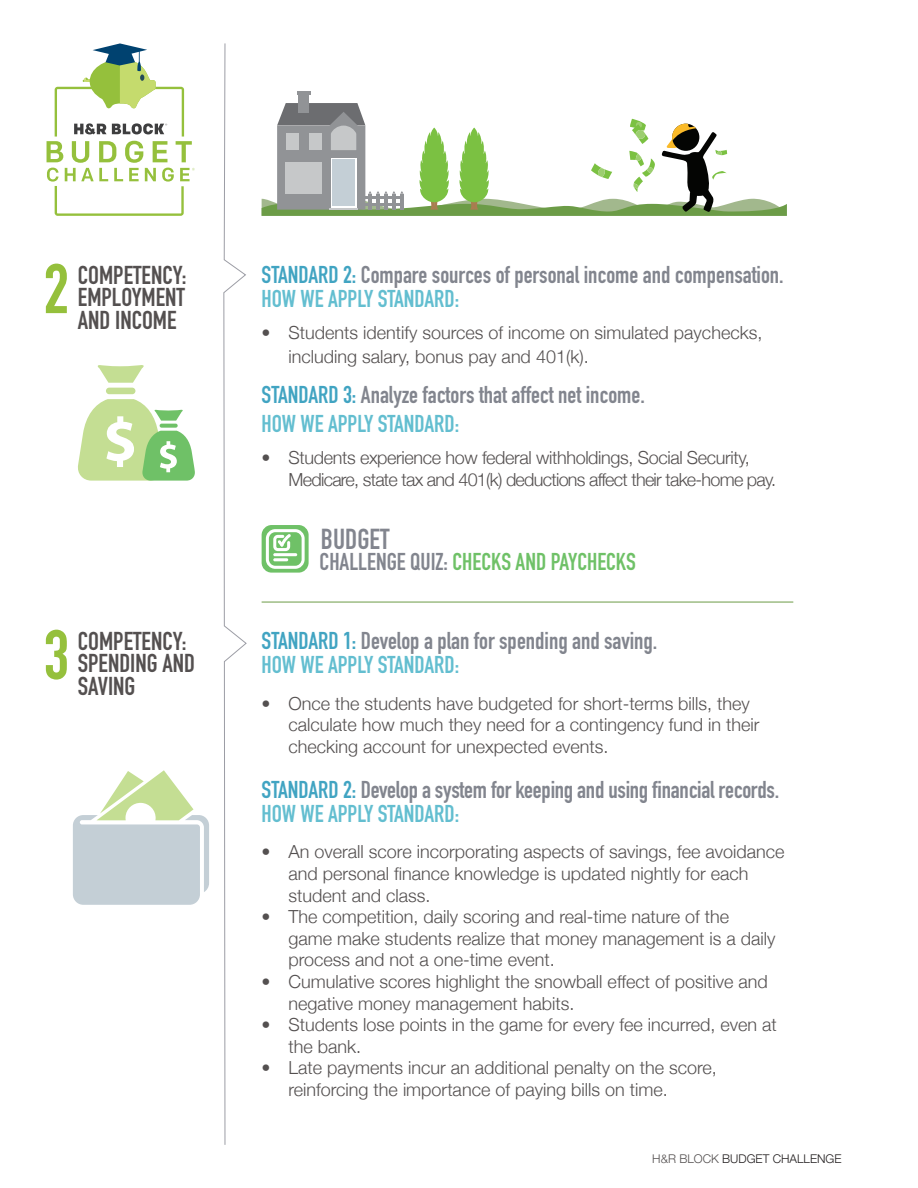
<style>
.page{position:relative;width:918px;height:1188px;background:#fff}
.page>*{position:absolute;margin:0;border:0;box-sizing:border-box;transform-origin:0 0}
.t1{font:69px "DIN Engschrift";color:#95c03c}
.t2{font:28.5px "DIN Engschrift";color:#82858e}
.t3{font:25.5px/22.5px "DIN Engschrift";color:#545050;text-align:justify}
.t4{font:24px/24px "DIN Engschrift";color:#82858e}
.t5{font:24px "DIN Engschrift";color:#6fc167}
.t6{font:300 18px/21.6px "Helvetica Neue";color:#545050}
.t7{font:300 18px/21.6px "Helvetica Neue";letter-spacing:-.02em;color:#545050}
.t8{font:300 12px "Helvetica Neue";color:#231f20}
.s1{color:#41a4c2}
.s2{color:#63bed0}
.s3{color:#82858e}
.s4{color:#545050}
</style>
<div class="page">
<svg style="left:223px;top:43px;width:24px;height:1102px"></svg>
<hr style="left:297px;top:91px;width:14px;height:4px;background:#919396">
<div style="left:298px;top:92px;width:11px;height:21px;background:#919396"></div>
<svg style="left:262px;top:103px;width:525px;height:113px"></svg>
<hr style="left:366px;top:196px;width:37px;height:2px;background:#919396">
<hr style="left:366px;top:204px;width:37px;height:2px;background:#919396">
<div style="left:262px;top:525px;width:47px;height:48px;background:#6fc167;border-radius:10px"></div>
<svg style="left:266px;top:529px;width:39px;height:40px"></svg>
<hr style="left:273px;top:553px;width:24px;height:3px;background:#fff;border-radius:2px">
<hr style="left:273px;top:558px;width:15px;height:3px;background:#fff;border-radius:2px">
<hr style="left:262px;top:602px;width:531px;height:1px;background:#6c9c47">
<svg style="left:47px;top:43px;width:148px;height:173px"></svg>
<svg style="left:78px;top:365px;width:117px;height:116px"></svg>
<svg style="left:73px;top:770px;width:136px;height:135px"></svg>
<h1 class="t1" style="left:44px;top:248px;width:27px">2</h1>
<h3 class="t3" style="left:78px;top:264px;width:110px">COMPETENCY:<br>EMPLOYMENT AND INCOME</h3>
<h1 class="t1" style="left:44px;top:615px;width:27px">3</h1>
<h3 class="t3" style="left:78px;top:630px;width:119px;text-align:left">COMPETENCY:<br>SPENDING AND<br>SAVING</h3>
<h3 class="t4" style="left:262px;top:263px;width:524px"><span class="s1">STANDARD 2:</span> Compare sources of personal income and compensation.<br><span class="s2">HOW WE APPLY STANDARD:</span></h3>
<p class="t6" style="left:289px;top:319px;width:475px;line-height:24px;text-indent:-27px">• Students identify sources of income on simulated paychecks, including salary, bonus pay and 401(k).</p>
<h3 class="t4" style="left:262px;top:381px;width:385px;line-height:28.5px"><span class="s1">STANDARD 3:</span> Analyze factors that affect net income.<br><span class="s2">HOW WE APPLY STANDARD:</span></h3>
<p class="t7" style="left:289px;top:446px;width:489px;text-indent:-27px">• Students experience how federal withholdings, Social Security,<br>Medicare, state tax and 401(k) deductions affect their take-home pay.</p>
<h2 class="t2" style="left:321px;top:522px;width:70px">BUDGET</h2>
<h3 class="t5" style="left:320px;top:547px;width:318px"><span class="s3">CHALLENGE QUIZ:</span> CHECKS AND PAYCHECKS</h3>
<h3 class="t4" style="left:262px;top:629px;width:397px"><span class="s1">STANDARD 1:</span> Develop a plan for spending and saving.<br><span class="s2">HOW WE APPLY STANDARD:</span></h3>
<p class="t6" style="left:289px;top:691px;width:472px;text-indent:-27px">• Once the students have budgeted for short-terms bills, they calculate how much they need for a contingency fund in their checking account for unexpected events.</p>
<h3 class="t4" style="left:262px;top:777px;width:519px"><span class="s1">STANDARD 2:</span> Develop a system for keeping and using financial records.<br><span class="s2">HOW WE APPLY STANDARD:</span></h3>
<p class="t6" style="left:289px;top:840px;width:497px;text-indent:-27px">• An overall score incorporating aspects of savings, fee avoidance and personal finance knowledge is updated nightly for each student and class.</p>
<p class="t6" style="left:289px;top:905px;width:488px;text-indent:-27px">• The competition, daily scoring and real-time nature of the game make students realize that money management is a daily process and not a one-time event.</p>
<p class="t6" style="left:289px;top:970px;width:481px;text-indent:-27px">• Cumulative scores highlight the snowball effect of positive and negative money management habits.</p>
<p class="t6" style="left:289px;top:1013px;width:490px;text-indent:-27px">• Students lose points in the game for every fee incurred, even at the bank.</p>
<p class="t6" style="left:289px;top:1056px;width:430px;text-indent:-27px">• Late payments incur an additional penalty on the score, reinforcing the importance of paying bills on time.</p>
<p class="t8" style="left:652px;top:1149px;width:191px"><span class="s4">H&amp;R BLOCK</span> BUDGET CHALLENGE</p>
</div>
